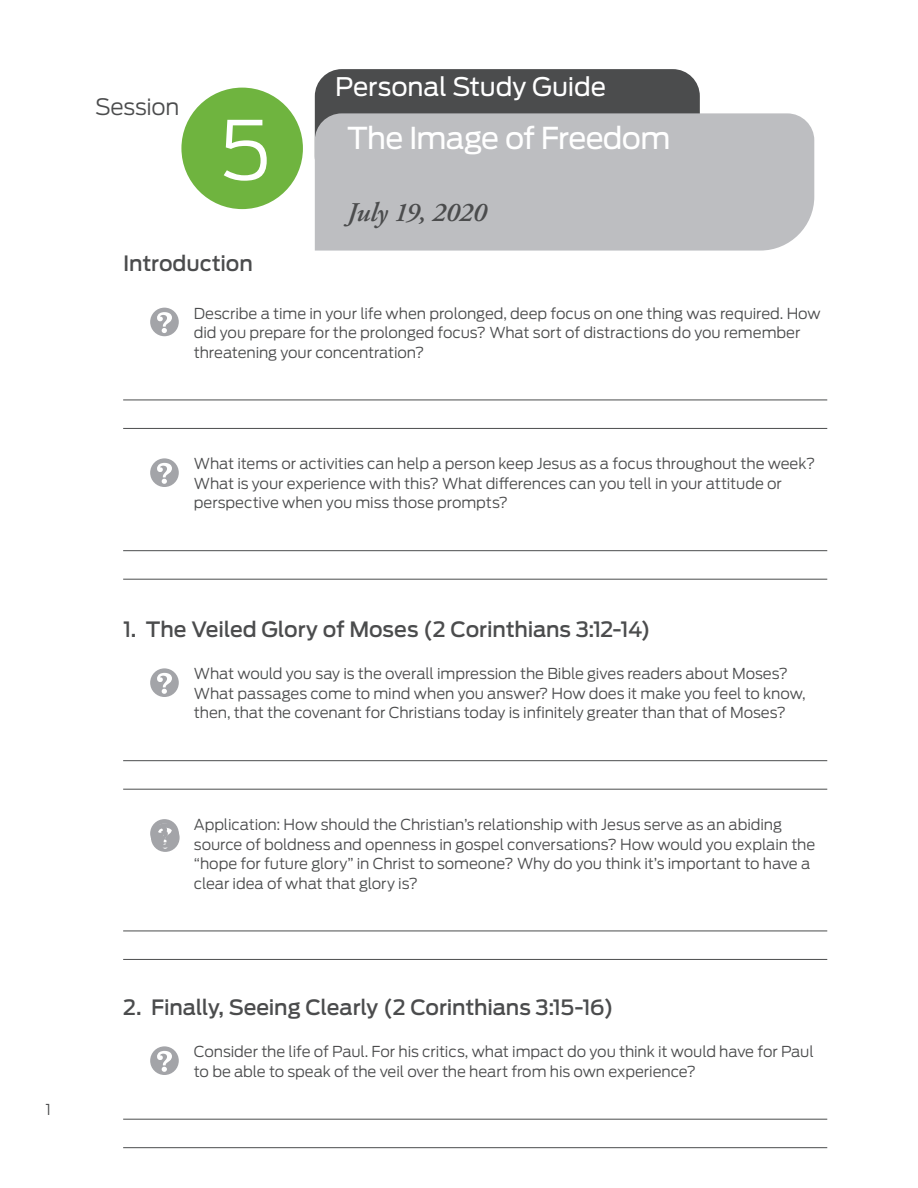
<style>
.page{position:relative;width:918px;height:1188px;background:#fff}
.page>*{position:absolute;margin:0;border:0;box-sizing:border-box;transform-origin:0 0}
.head1_session_number{font:300 81px "Antenna";color:#fff}
.head1{font:30px "Antenna";letter-spacing:-.025em;color:#fff}
.header3{font:italic 600 27px "Adobe Garamond Pro";letter-spacing:-.005em;color:#4b4c4d}
.header2{font:25.5px "Antenna";letter-spacing:-.005em;color:#fff}
.subhead_tabs{font:300 22.5px "Antenna";letter-spacing:-.015em;color:#4b4c4d}
.subhead1{font:500 21px "Antenna";letter-spacing:-.01em;color:#4b4c4d}
.header3-2{font:500 21px "Antenna";letter-spacing:-.005em;color:#4b4c4d}
.questions{font:300 15px/19.5px "Antenna";letter-spacing:-.01em;color:#4b4c4d}
.footer_left_align{font:300 15px "Antenna";color:#4b4c4d}
</style>
<div class="page">
<div style="left:315px;top:69px;width:385px;height:114px;background:#4b4c4d;border-radius:27px"></div>
<div style="left:315px;top:113px;width:499px;height:138px;background:#bdbec1"></div>
<hr style="left:123px;top:400px;width:704px;height:1px;background:#4b4c4d">
<hr style="left:123px;top:428px;width:704px;height:1px;background:#4b4c4d">
<hr style="left:123px;top:550px;width:704px;height:1px;background:#4b4c4d">
<hr style="left:123px;top:579px;width:704px;height:1px;background:#4b4c4d">
<hr style="left:123px;top:760px;width:704px;height:1px;background:#4b4c4d">
<hr style="left:123px;top:789px;width:704px;height:1px;background:#4b4c4d">
<hr style="left:123px;top:931px;width:704px;height:1px;background:#4b4c4d">
<hr style="left:123px;top:959px;width:704px;height:1px;background:#4b4c4d">
<hr style="left:123px;top:1119px;width:704px;height:1px;background:#4b4c4d">
<hr style="left:123px;top:1147px;width:704px;height:1px;background:#4b4c4d">
<svg style="left:150px;top:308px;width:29px;height:28px"></svg>
<svg style="left:150px;top:458px;width:29px;height:29px"></svg>
<svg style="left:150px;top:668px;width:29px;height:29px"></svg>
<svg style="left:150px;top:1046px;width:29px;height:29px"></svg>
<div style="left:181px;top:88px;width:122px;height:121px;background:#6fb43f;border-radius:50%"></div>
<svg style="left:150px;top:819px;width:30px;height:33px"></svg>
<p class="footer_left_align" style="left:45px;top:1100px;width:7px">1</p>
<p class="subhead_tabs" style="left:95px;top:93px;width:86px">Session</p>
<p class="head1_session_number" style="left:219px;top:102px;width:53px">5</p>
<p class="header2" style="left:335px;top:72px;width:273px">Personal Study Guide</p>
<p class="head1" style="left:347px;top:120px;width:325px">The Image of Freedom</p>
<p class="header3" style="left:347px;top:197px;width:141px">July 19, 2020</p>
<p class="header3-2" style="left:123px;top:251px;width:131px">Introduction</p>
<p class="questions" style="left:194px;top:304px;width:628px">Describe a time in your life when prolonged, deep focus on one thing was required. How did you prepare for the prolonged focus? What sort of distractions do you remember threatening your concentration?</p>
<p class="questions" style="left:194px;top:454px;width:623px">What items or activities can help a person keep Jesus as a focus throughout the week?<br>What is your experience with this? What differences can you tell in your attitude or perspective when you miss those prompts?</p>
<p class="subhead1" style="left:123px;top:617px;width:529px">1. The Veiled Glory of Moses (2 Corinthians 3:12-14)</p>
<p class="questions" style="left:194px;top:664px;width:613px">What would you say is the overall impression the Bible gives readers about Moses?<br>What passages come to mind when you answer? How does it make you feel to know, then, that the covenant for Christians today is infinitely greater than that of Moses?</p>
<p class="questions" style="left:194px;top:815px;width:623px">Application: How should the Christian’s relationship with Jesus serve as an abiding source of boldness and openness in gospel conversations? How would you explain the “hope for future glory” in Christ to someone? Why do you think it’s important to have a clear idea of what that glory is?</p>
<p class="subhead1" style="left:123px;top:995px;width:492px">2. Finally, Seeing Clearly (2 Corinthians 3:15-16)</p>
<p class="questions" style="left:194px;top:1042px;width:621px">Consider the life of Paul. For his critics, what impact do you think it would have for Paul to be able to speak of the veil over the heart from his own experience?</p>
</div>
